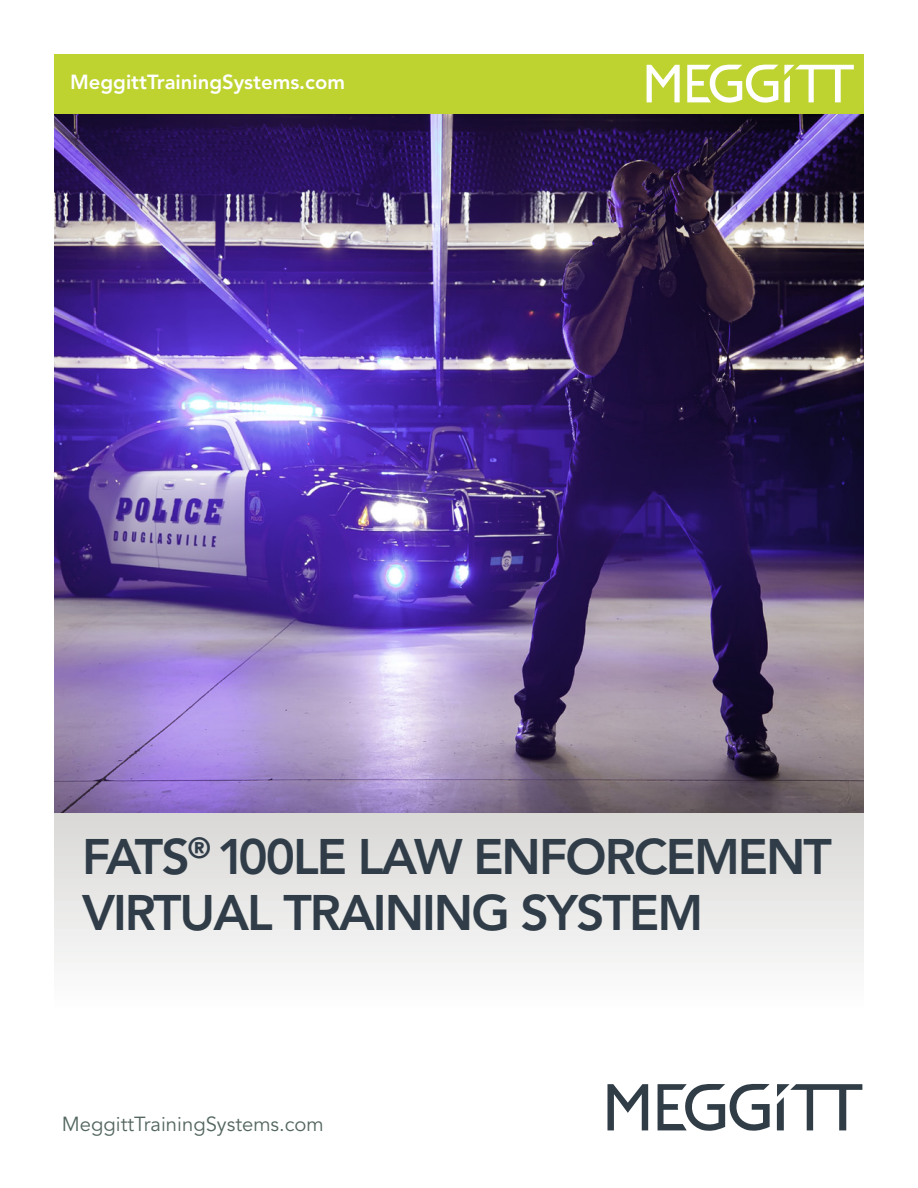
<style>
.page{position:relative;width:918px;height:1188px;background:#fff}
.page>*{position:absolute;margin:0;border:0;box-sizing:border-box;transform-origin:0 0}
.t1{font:800 49.5px/55.8px "Avenir LT Std";letter-spacing:-.04em;color:#303d48}
.t2{font:800 20.25px "Avenir LT Std";color:#fff}
.t3{font:20.25px "Avenir LT Std";color:#54675f}
</style>
<div class="page">
<div style="left:54px;top:808px;width:810px;height:259px;background:linear-gradient(to bottom,#d6d5d4,#fff)"></div>
<img style="left:54px;top:114px;width:810px;height:698px">
<div style="left:54px;top:54px;width:810px;height:60px;background:#bed330"></div>
<svg style="left:687px;top:64px;width:91px;height:39px"></svg>
<svg style="left:647px;top:65px;width:33px;height:37px"></svg>
<svg style="left:784px;top:65px;width:70px;height:37px"></svg>
<svg style="left:658px;top:1083px;width:112px;height:48px"></svg>
<svg style="left:608px;top:1084px;width:40px;height:46px"></svg>
<svg style="left:777px;top:1084px;width:85px;height:46px"></svg>
<p class="t2" style="left:70px;top:70px;width:276px">MeggittTrainingSystems.com</p>
<p class="t1" style="left:82px;top:829px;width:751px">FATS<sup>®</sup> 100LE LAW ENFORCEMENT<br>VIRTUAL TRAINING SYSTEM</p>
<p class="t3" style="left:62px;top:1113px;width:264px">MeggittTrainingSystems.com</p>
</div>
